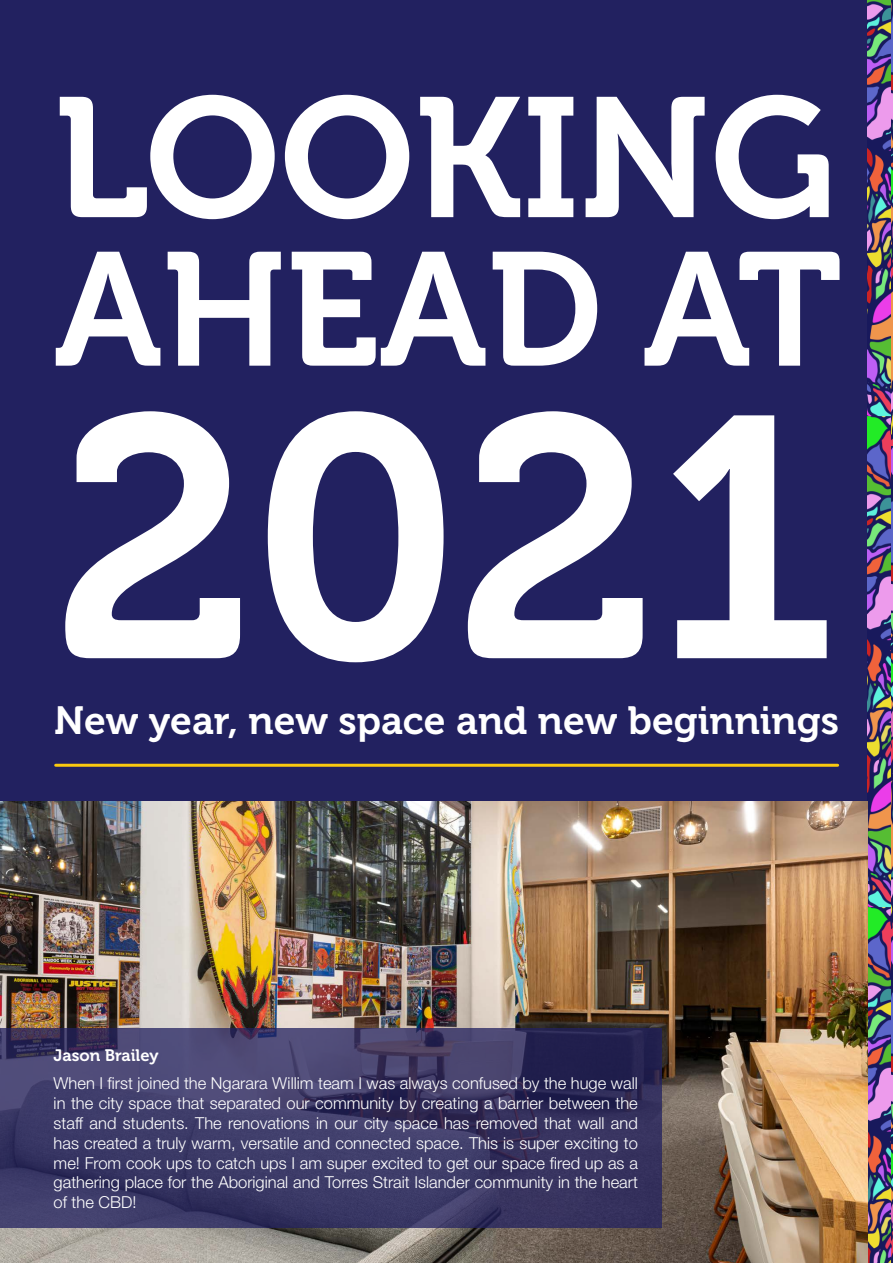
<style>
.page{position:relative;width:893px;height:1263px;background:#fff}
.page>*{position:absolute;margin:0;border:0;box-sizing:border-box;transform-origin:0 0}
.t1{font:342px "Museo 700";color:#fff}
.t2{font:169.5px "Museo 700";color:#fff}
.t3{font:160.5px "Museo 700";color:#fff}
.t4{font:39.15px "Museo 700";color:#fff}
.t5{font:300 16.5px/19.8px "Helvetica Neue LT Pro";color:#fff;text-align:justify}
.t6{font:16.5px "Museo 700";color:#fff}
</style>
<div class="page">
<div style="left:0;top:0;width:867px;height:801px;background:#222160"></div>
<hr style="left:56px;top:764px;width:782px;height:3px;background:#fac90f">
<img style="left:867px;top:0;width:24px;height:416px">
<img style="left:867px;top:416px;width:24px;height:847px">
<img style="left:891px;top:446px;width:2px;height:817px">
<img style="left:891px;top:0;width:2px;height:446px">
<img style="left:0;top:801px;width:867px;height:462px">
<svg style="left:0;top:1029px;width:662px;height:199px;background:#3c3865"></svg>
<h2 class="t2" style="left:54px;top:64px;width:784px">LOOKING</h2>
<h3 class="t3" style="left:54px;top:221px;width:789px">AHEAD AT</h3>
<h1 class="t1" style="left:54px;top:350px;width:785px">2021</h1>
<h3 class="t4" style="left:54px;top:698px;width:786px">New year, new space and new beginnings</h3>
<p class="t6" style="left:54px;top:1046px;width:107px">Jason Brailey</p>
<p class="t5" style="left:54px;top:1073px;width:586px">When I first joined the Ngarara Willim team I was always confused by the huge wall in the city space that separated our community by creating a barrier between the staff and students. The renovations in our city space has removed that wall and has created a truly warm, versatile and connected space. This is super exciting to me! From cook ups to catch ups I am super excited to get our space fired up as a gathering place for the Aboriginal and Torres Strait Islander community in the heart of the CBD!</p>
</div>
